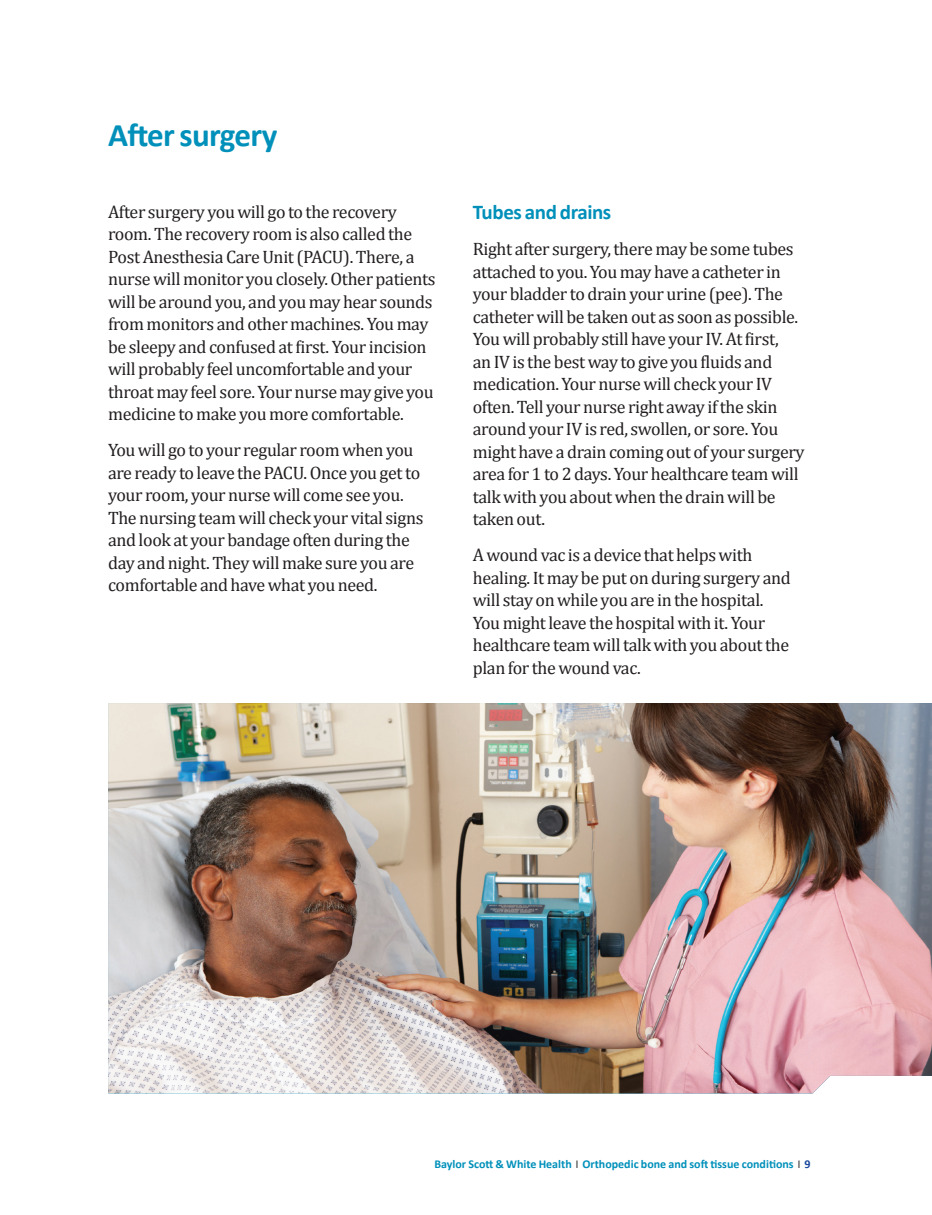
<style>
.page{position:relative;width:932px;height:1215px;background:#fff}
.page>*{position:absolute;margin:0;border:0;box-sizing:border-box;transform-origin:0 0}
.subhead{font:700 33px "Calibri";letter-spacing:-.02em;color:#0090ba}
.t1{font:700 21px "Calibri";letter-spacing:-.02em;color:#0090ba}
.t2{font:18px/22.5px "Cambria";letter-spacing:-.02em;color:#231f20}
.t3{font:700 12px "Calibri";color:#0090ba}
.s1{color:#231f20}
.s2{color:#18469d}
</style>
<div class="page">
<img style="left:108px;top:703px;width:824px;height:391px">
<p class="subhead" style="left:108px;top:114px;width:171px">After surgery</p>
<p class="t2" style="left:108px;top:200px;width:329px">After surgery you will go to the recovery room. The recovery room is also called the Post Anesthesia Care Unit (PACU). There, a nurse will monitor you closely. Other patients will be around you, and you may hear sounds from monitors and other machines. You may be sleepy and confused at first. Your incision will probably feel uncomfortable and your throat may feel sore. Your nurse may give you medicine to make you more comfortable.</p>
<p class="t2" style="left:108px;top:439px;width:317px">You will go to your regular room when you are ready to leave the PACU. Once you get to your room, your nurse will come see you.<br>The nursing team will check your vital signs and look at your bandage often during the day and night. They will make sure you are comfortable and have what you need.</p>
<p class="t1" style="left:472px;top:199px;width:140px">Tubes and drains</p>
<p class="t2" style="left:472px;top:238px;width:333px">Right after surgery, there may be some tubes attached to you. You may have a catheter in your bladder to drain your urine (pee). The catheter will be taken out as soon as possible.<br>You will probably still have your IV. At first,<br>an IV is the best way to give you fluids and medication. Your nurse will check your IV often. Tell your nurse right away if the skin around your IV is red, swollen, or sore. You might have a drain coming out of your surgery area for 1 to 2 days. Your healthcare team will talk with you about when the drain will be taken out.</p>
<p class="t2" style="left:472px;top:544px;width:319px">A wound vac is a device that helps with healing. It may be put on during surgery and will stay on while you are in the hospital.<br>You might leave the hospital with it. Your healthcare team will talk with you about the plan for the wound vac.</p>
<p class="t3" style="left:434px;top:1157px;width:377px">Baylor Scott &amp; White Health <span class="s1">I</span> Orthopedic bone and soft tissue conditions <span class="s1">I</span> <span class="s2">9</span></p>
</div>
